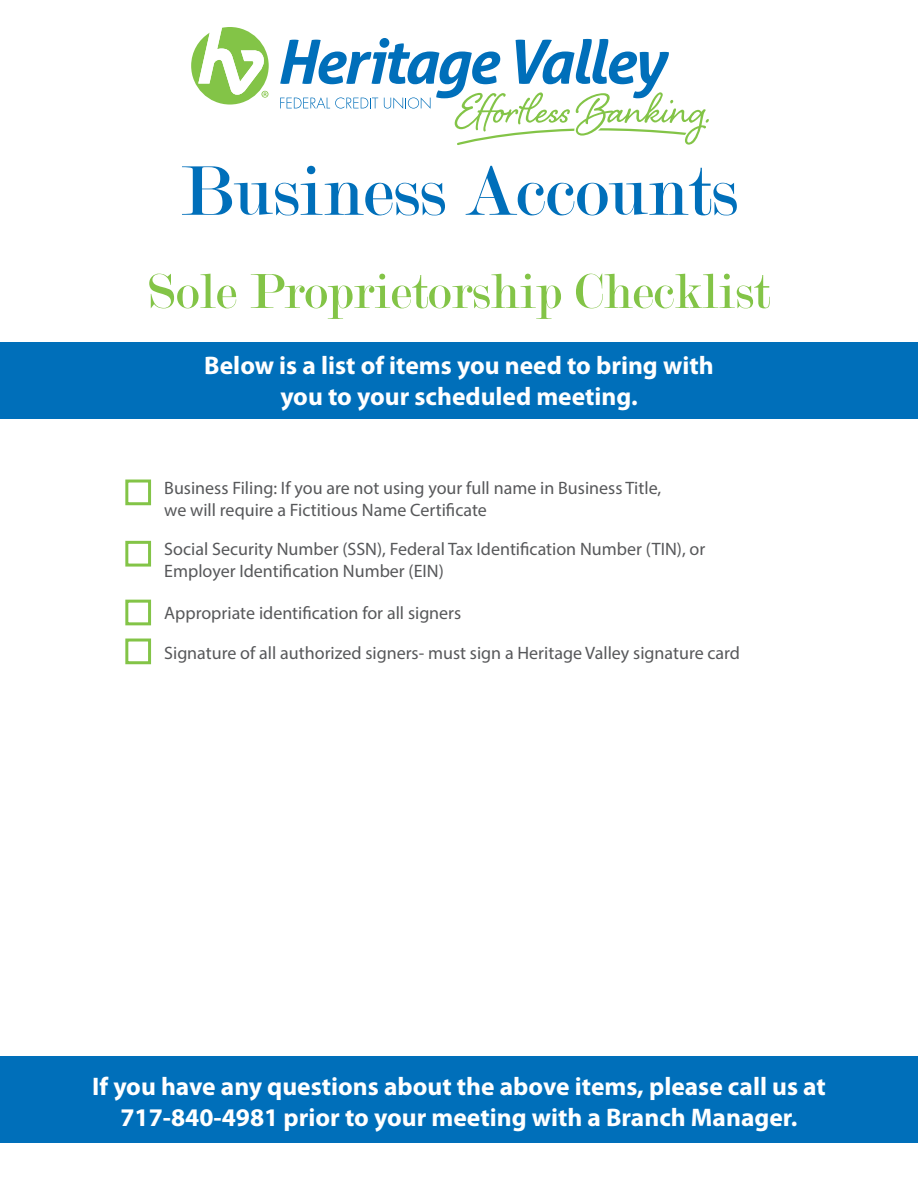
<style>
.page{position:relative;width:918px;height:1188px;background:#fff}
.page>*{position:absolute;margin:0;border:0;box-sizing:border-box;transform-origin:0 0}
.t1{font:75px "Modern";color:#006fba}
.t2{font:52.5px "Modern";color:#83c447}
.t3{font:700 25.5px/30.6px "Myriad Pro";color:#fff;text-align:center}
.t4{font:18px/21.6px "Myriad Pro";color:#57585a}
</style>
<div class="page">
<div style="left:0;top:343px;width:918px;height:76px;background:#006fba"></div>
<div style="left:0;top:1056px;width:918px;height:87px;background:#006fba"></div>
<div style="left:125px;top:480px;width:26px;height:25px;border:3px solid #83c447"></div>
<div style="left:125px;top:541px;width:26px;height:26px;border:3px solid #83c447"></div>
<div style="left:125px;top:600px;width:26px;height:25px;border:3px solid #83c447"></div>
<div style="left:125px;top:639px;width:26px;height:25px;border:3px solid #83c447"></div>
<svg style="left:280px;top:39px;width:429px;height:106px"></svg>
<div style="left:379px;top:38px;width:10px;height:10px;background:#006fba;border-radius:50%"></div>
<svg style="left:191px;top:27px;width:78px;height:78px"></svg>
<p class="t1" style="left:180px;top:154px;width:559px">Business Accounts</p>
<p class="t2" style="left:148px;top:265px;width:623px">Sole Proprietorship Checklist</p>
<p class="t3" style="left:204px;top:349px;width:511px">Below is a list of items you need to bring with you to your scheduled meeting.</p>
<p class="t4" style="left:164px;top:477px;width:498px">Business Filing: If you are not using your full name in Business Title, we will require a Fictitious Name Certificate</p>
<p class="t4" style="left:164px;top:538px;width:543px">Social Security Number (SSN), Federal Tax Identification Number (TIN), or<br>Employer Identification Number (EIN)</p>
<p class="t4" style="left:164px;top:602px;width:299px">Appropriate identification for all signers</p>
<p class="t4" style="left:164px;top:642px;width:577px">Signature of all authorized signers- must sign a Heritage Valley signature card</p>
<p class="t3" style="left:92px;top:1070px;width:735px">If you have any questions about the above items, please call us at<br>717-840-4981 prior to your meeting with a Branch Manager.</p>
</div>
